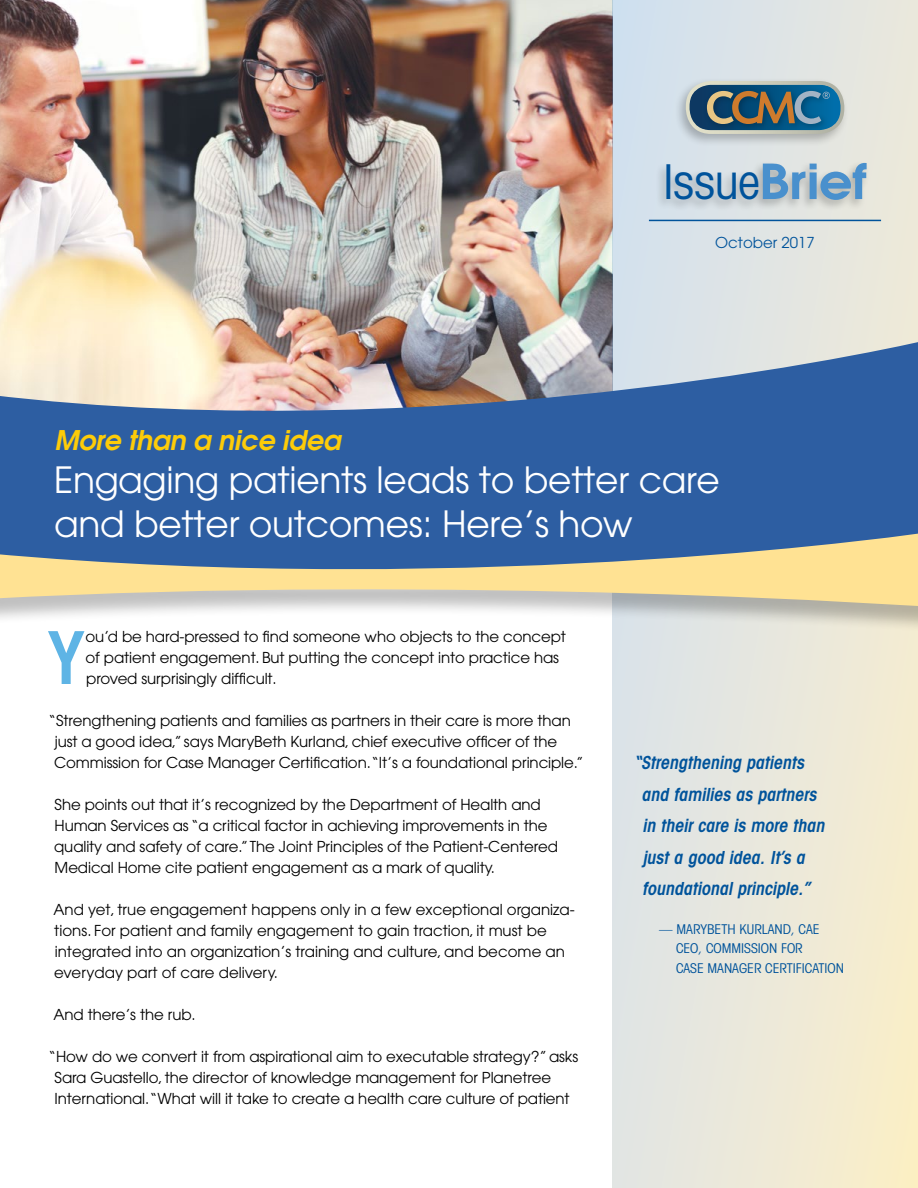
<style>
.page{position:relative;width:918px;height:1188px;background:#fff}
.page>*{position:absolute;margin:0;border:0;box-sizing:border-box;transform-origin:0 0}
.DC{font:600 condensed 73.05px "Avant Garde";color:#5eb4e5}
.t1{font:condensed 48px "Avant Garde";letter-spacing:-.01em;color:#00539b}
.title_2{font:36px/43.2px "Avant Garde";letter-spacing:-.005em;color:#fff}
.title_2-2{font:italic 600 27px "Avant Garde";letter-spacing:-.005em;color:#fdcc09}
.pullquotes{font:italic 600 condensed 18px/31.5px "Avant Garde";color:#00539b}
.body{font:15px/21px "Avant Garde";letter-spacing:-.005em;color:#000}
.DC-2{font:15px/21px "Avant Garde";letter-spacing:-.005em;color:#000}
.t2{font:15px "Avant Garde";color:#00539b}
.pull_quotes_sources{font:condensed 13.5px/19.5px "Avant Garde";color:#00539b}
.s1{font-weight:600;font-stretch:normal;color:#4990cd}
</style>
<div class="page">
<img style="left:0;top:0;width:612px;height:339px">
<div style="left:612px;top:0;width:306px;height:1188px;background:linear-gradient(to right,#d9e2ea,#f4ecd1)"></div>
<svg style="left:0;top:339px;width:918px;height:193px;background:#5b7aa8"></svg>
<div style="left:0;top:535px;width:918px;height:99px;background:#000;opacity:.25"></div>
<svg style="left:0;top:532px;width:918px;height:75px;background:#a5aba1"></svg>
<div style="left:674px;top:78px;width:175px;height:69px;background:#000;opacity:.25"></div>
<svg style="left:686px;top:81px;width:158px;height:53px;background:#587885"></svg>
<div style="left:655px;top:160px;width:215px;height:52px;background:#000;opacity:.25"></div>
<hr style="left:649px;top:220px;width:232px;height:1px;background:#00539b">
<p class="t1" style="left:663px;top:152px;width:205px">Issue<span class="s1">Brief</span></p>
<p class="t2" style="left:715px;top:234px;width:101px">October 2017</p>
<p class="title_2-2" style="left:54px;top:422px;width:288px">More than a nice idea</p>
<p class="title_2" style="left:54px;top:459px;width:667px">Engaging patients leads to better care and better outcomes: Here’s how</p>
<p class="DC" style="left:48px;top:613px;width:38px">Y</p>
<p class="DC-2" style="left:86px;top:626px;width:482px">ou’d be hard-pressed to find someone who objects to the concept of patient engagement. But putting the concept into practice has proved surprisingly difficult.</p>
<p class="body" style="left:54px;top:710px;width:531px;text-indent:-5px">“Strengthening patients and families as partners in their care is more than just a good idea,” says MaryBeth Kurland, chief executive officer of the<br>Commission for Case Manager Certification.“It’s a foundational principle.”</p>
<p class="body" style="left:54px;top:794px;width:505px">She points out that it’s recognized by the Department of Health and Human Services as “a critical factor in achieving improvements in the quality and safety of care.” The Joint Principles of the Patient-Centered Medical Home cite patient engagement as a mark of quality.</p>
<p class="body" style="left:53px;top:899px;width:523px">And yet, true engagement happens only in a few exceptional organiza&shy;tions. For patient and family engagement to gain traction, it must be integrated into an organization’s training and culture, and become an everyday part of care delivery.</p>
<p class="body" style="left:53px;top:1004px;width:144px">And there’s the rub.</p>
<p class="body" style="left:55px;top:1046px;width:525px;text-indent:-6px">“How do we convert it from aspirational aim to executable strategy?” asks<br>Sara Guastello, the director of knowledge management for Planetree<br>International.“What will it take to create a health care culture of patient</p>
<p class="pullquotes" style="left:642px;top:747px;width:188px;text-indent:-7px">“Strengthening patients and families as partners in their care is more than just a good idea. It’s a foundational principle.”</p>
<p class="pull_quotes_sources" style="left:676px;top:919px;width:170px;text-indent:-17px">— MARYBETH KURLAND, CAE<br>CEO, COMMISSION FOR<br>CASE MANAGER CERTIFICATION</p>
</div>
